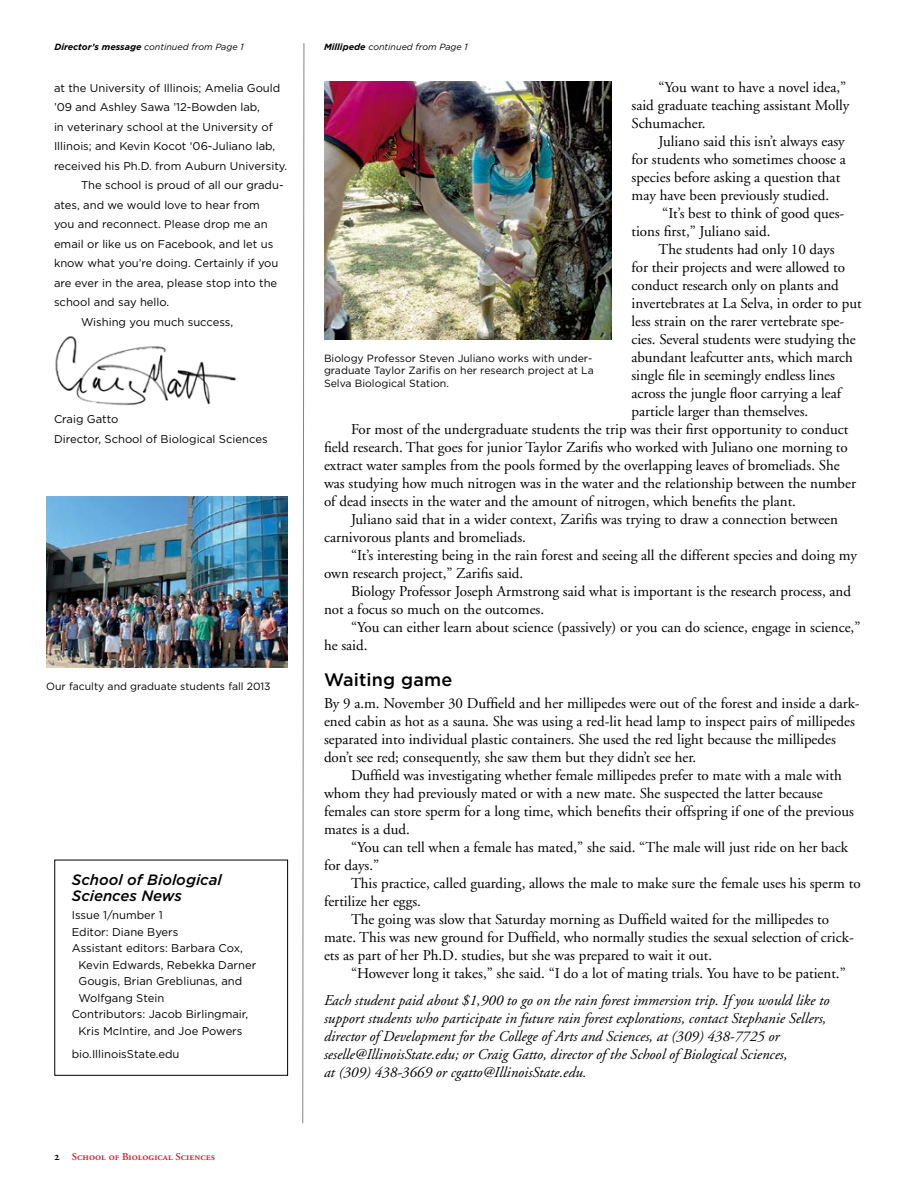
<style>
.page{position:relative;width:918px;height:1188px;background:#fff}
.page>*{position:absolute;margin:0;border:0;box-sizing:border-box;transform-origin:0 0}
.t1{font:500 18px "Gotham";letter-spacing:.01em;color:#000}
.t2{font:15px/18px "Adobe Garamond";color:#000}
.t3{font:italic 15px/18px "Adobe Garamond";color:#000}
.t4{font:italic 500 15px/16.5px "Gotham";color:#000}
.t5{font:11.25px/19.5px "Gotham";color:#000}
.t6{font:10.5px/12.6px "Gotham";color:#000}
.t7{font:10.5px "Adobe Garamond Semibold SC";color:#d4202d}
.t8{font:italic 9px "Gotham";color:#000}
.s1{font-weight:700}
.s2{font-size:12px;color:#000}
</style>
<div class="page">
<img style="left:55px;top:336px;width:181px;height:70px">
<div style="left:54px;top:860px;width:234px;height:216px;border:1px solid #000"></div>
<svg style="left:302px;top:43px;width:3px;height:1081px"></svg>
<img style="left:324px;top:81px;width:287px;height:258px">
<img style="left:46px;top:497px;width:242px;height:171px">
<p class="t8" style="left:54px;top:41px;width:191px"><span class="s1">Director’s message</span> continued from Page 1</p>
<p class="t8" style="left:324px;top:41px;width:145px"><span class="s1">Millipede</span> continued from Page 1</p>
<p class="t5" style="left:54px;top:78px;width:228px">at the University of Illinois; Amelia Gould</p>
<p class="t5" style="left:54px;top:97px;width:208px">’09 and Ashley Sawa ’12-Bowden lab,</p>
<p class="t5" style="left:54px;top:117px;width:220px">in veterinary school at the University of</p>
<p class="t5" style="left:54px;top:136px;width:223px">Illinois; and Kevin Kocot ‘06-Juliano lab,</p>
<p class="t5" style="left:54px;top:156px;width:235px">received his Ph.D. from Auburn University.</p>
<p class="t5" style="left:81px;top:175px;width:204px">The school is proud of all our gradu-</p>
<p class="t5" style="left:54px;top:195px;width:208px">ates, and we would love to hear from</p>
<p class="t5" style="left:54px;top:214px;width:215px">you and reconnect. Please drop me an</p>
<p class="t5" style="left:54px;top:234px;width:221px">email or like us on Facebook, and let us</p>
<p class="t5" style="left:54px;top:253px;width:226px">know what you’re doing. Certainly if you</p>
<p class="t5" style="left:54px;top:273px;width:225px">are ever in the area, please stop into the</p>
<p class="t5" style="left:54px;top:292px;width:117px">school and say hello.</p>
<p class="t5" style="left:81px;top:312px;width:154px">Wishing you much success,</p>
<p class="t5" style="left:54px;top:409px;width:215px">Craig Gatto<br>Director, School of Biological Sciences</p>
<p class="t6" style="left:46px;top:680px;width:226px">Our faculty and graduate students fall 2013</p>
<p class="t4" style="left:72px;top:871px;width:151px">School of Biological<br>Sciences News</p>
<p class="t5" style="left:72px;top:905px;width:93px">Issue 1/number 1</p>
<p class="t5" style="left:72px;top:922px;width:108px">Editor: Diane Byers</p>
<p class="t5" style="left:72px;top:938px;width:173px">Assistant editors: Barbara Cox,</p>
<p class="t5" style="left:79px;top:955px;width:179px">Kevin Edwards, Rebekka Darner</p>
<p class="t5" style="left:79px;top:971px;width:165px">Gougis, Brian Grebliunas, and</p>
<p class="t5" style="left:79px;top:988px;width:87px">Wolfgang Stein</p>
<p class="t5" style="left:72px;top:1004px;width:178px">Contributors: Jacob Birlingmair,</p>
<p class="t5" style="left:79px;top:1021px;width:165px">Kris McIntire, and Joe Powers</p>
<p class="t5" style="left:72px;top:1044px;width:109px">bio.IllinoisState.edu</p>
<p class="t7" style="left:54px;top:1151px;width:163px"><span class="s2">2</span> School of Biological Sciences</p>
<p class="t2" style="left:632px;top:79px;width:219px;text-indent:27px">“You want to have a novel idea,” said graduate teaching assistant Molly<br>Schumacher.</p>
<p class="t2" style="left:632px;top:133px;width:216px;text-indent:27px">Juliano said this isn’t always easy for students who sometimes choose a species before asking a question that may have been previously studied.</p>
<p class="t2" style="left:632px;top:205px;width:214px;text-indent:31px">“It’s best to think of good ques&shy;tions first,” Juliano said.</p>
<p class="t2" style="left:659px;top:241px;width:178px">The students had only 10 days</p>
<p class="t2" style="left:632px;top:259px;width:215px">for their projects and were allowed to</p>
<p class="t2" style="left:632px;top:277px;width:209px">conduct research only on plants and</p>
<p class="t2" style="left:632px;top:295px;width:232px">invertebrates at La Selva, in order to put</p>
<p class="t2" style="left:632px;top:313px;width:214px">less strain on the rarer vertebrate spe-</p>
<p class="t2" style="left:632px;top:331px;width:226px">cies. Several students were studying the</p>
<p class="t2" style="left:632px;top:349px;width:223px">abundant leafcutter ants, which march</p>
<p class="t2" style="left:632px;top:367px;width:205px">single file in seemingly endless lines</p>
<p class="t2" style="left:632px;top:385px;width:211px">across the jungle floor carrying a leaf</p>
<p class="t2" style="left:632px;top:403px;width:178px">particle larger than themselves.</p>
<p class="t2" style="left:351px;top:421px;width:499px">For most of the undergraduate students the trip was their first opportunity to conduct</p>
<p class="t2" style="left:324px;top:439px;width:525px">field research. That goes for junior Taylor Zarifis who worked with Juliano one morning to</p>
<p class="t2" style="left:324px;top:457px;width:517px">extract water samples from the pools formed by the overlapping leaves of bromeliads. She</p>
<p class="t2" style="left:324px;top:475px;width:534px">was studying how much nitrogen was in the water and the relationship between the number</p>
<p class="t2" style="left:324px;top:493px;width:474px">of dead insects in the water and the amount of nitrogen, which benefits the plant.</p>
<p class="t2" style="left:351px;top:511px;width:489px">Juliano said that in a wider context, Zarifis was trying to draw a connection between</p>
<p class="t2" style="left:324px;top:529px;width:203px">carnivorous plants and bromeliads.</p>
<p class="t2" style="left:351px;top:547px;width:508px">“It’s interesting being in the rain forest and seeing all the different species and doing my</p>
<p class="t2" style="left:324px;top:565px;width:201px">own research project,” Zarifis said.</p>
<p class="t2" style="left:351px;top:583px;width:502px">Biology Professor Joseph Armstrong said what is important is the research process, and</p>
<p class="t2" style="left:324px;top:601px;width:222px">not a focus so much on the outcomes.</p>
<p class="t2" style="left:351px;top:619px;width:511px">“You can either learn about science (passively) or you can do science, engage in science,”</p>
<p class="t2" style="left:324px;top:637px;width:45px">he said.</p>
<p class="t1" style="left:324px;top:669px;width:130px">Waiting game</p>
<p class="t2" style="left:324px;top:695px;width:537px">By 9 a.m. November 30 Duffield and her millipedes were out of the forest and inside a dark&shy;ened cabin as hot as a sauna. She was using a red-lit head lamp to inspect pairs of millipedes separated into individual plastic containers. She used the red light because the millipedes don’t see red; consequently, she saw them but they didn’t see her.</p>
<p class="t2" style="left:324px;top:767px;width:531px;text-indent:27px">Duffield was investigating whether female millipedes prefer to mate with a male with whom they had previously mated or with a new mate. She suspected the latter because females can store sperm for a long time, which benefits their offspring if one of the previous mates is a dud.</p>
<p class="t2" style="left:324px;top:839px;width:525px;text-indent:27px">“You can tell when a female has mated,” she said. “The male will just ride on her back for days.”</p>
<p class="t2" style="left:351px;top:875px;width:511px">This practice, called guarding, allows the male to make sure the female uses his sperm to</p>
<p class="t2" style="left:324px;top:893px;width:98px">fertilize her eggs.</p>
<p class="t2" style="left:351px;top:911px;width:480px">The going was slow that Saturday morning as Duffield waited for the millipedes to</p>
<p class="t2" style="left:324px;top:929px;width:531px">mate. This was new ground for Duffield, who normally studies the sexual selection of crick-</p>
<p class="t2" style="left:324px;top:947px;width:390px">ets as part of her Ph.D. studies, but she was prepared to wait it out.</p>
<p class="t2" style="left:351px;top:965px;width:496px">“However long it takes,” she said. “I do a lot of mating trials. You have to be patient.”</p>
<p class="t3" style="left:324px;top:992px;width:507px">Each student paid about $1,900 to go on the rain forest immersion trip. If you would like to support students who participate in future rain forest explorations, contact Stephanie Sellers, director of Development for the College of Arts and Sciences, at (309) 438-7725 or seselle@IllinoisState.edu; or Craig Gatto, director of the School of Biological Sciences,<br>at (309) 438-3669 or cgatto@IllinoisState.edu.</p>
<p class="t6" style="left:324px;top:351px;width:271px">Biology Professor Steven Juliano works with under&shy;graduate Taylor Zarifis on her research project at La<br>Selva Biological Station.</p>
</div>
